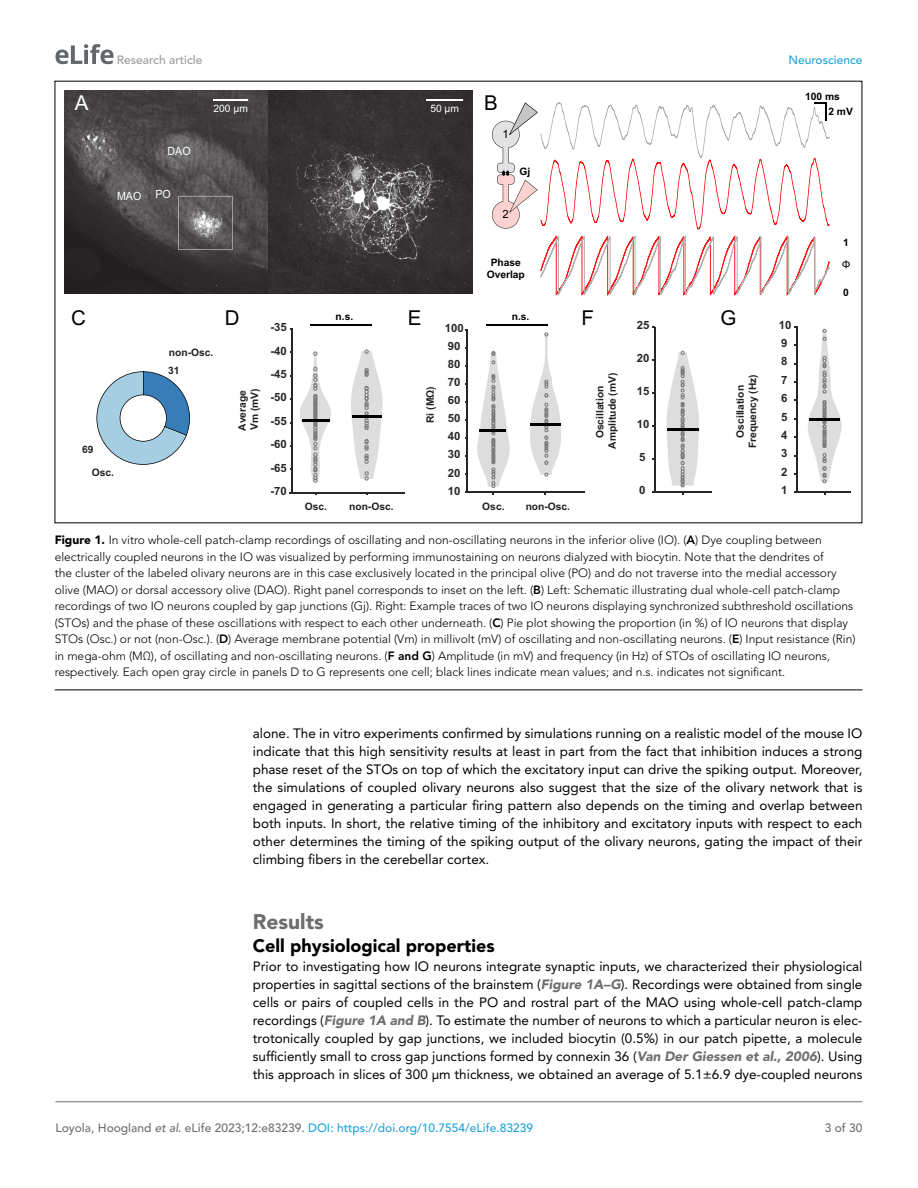
<style>
.page{position:relative;width:918px;height:1188px;background:#fff}
.page>*{position:absolute;margin:0;border:0;box-sizing:border-box;transform-origin:0 0}
.t1{font:900 21px "Avenir LT Std";color:#6e6e70}
.t2{font:20.55px "Arial";color:#000}
.t3{font:20.55px "Arial";color:#fff}
.t4{font:900 18px "Avenir LT Std";color:#000}
.t5{font:13.5px/18px "Avenir LT Std";color:#000;text-align:justify}
.t6{font:300 12px/16.5px "Avenir LT Std";color:#000}
.t7{font:500 12px "Avenir LT Std";color:#1ea4d7}
.t8{font:500 12px "Avenir LT Std";color:#9a9a9a}
.t9{font:500 12px "Avenir LT Std";color:#6e6e70}
.t10{font:700 11.4px "Arial";color:#262626}
.t11{font:11.4px "Arial";color:#fff;scale:.94 1}
.t12{font:11.4px "Arial";color:#000}
.t13{font:700 10.2px/12.3px "Arial";color:#231f20;text-align:center}
.t14{font:700 10.2px/12.3px "Arial";color:#000;text-align:center}
.t15{font:10.2px "Arial";color:#fff}
.t16{font:10.2px "Arial";color:#000}
.s1{font-weight:900}
.s2{font-weight:800}
.s3{font-weight:900;font-style:italic;color:#6e6e70}
.s4{color:#6e6e70}
.s5{font-style:italic;color:#6e6e70}
</style>
<div class="page">
<svg style="left:55px;top:44px;width:59px;height:20px"></svg>
<hr style="left:56px;top:1101px;width:806px;height:1px;background:#6e6e70">
<hr style="left:55px;top:690px;width:807px;height:1px;background:#000">
<img style="left:301px;top:329px;width:540px;height:166px">
<img style="left:64px;top:90px;width:409px;height:204px">
<hr style="left:214px;top:100px;width:34px;height:1px;background:#fff">
<svg style="left:178px;top:196px;width:54px;height:54px;background:#6c696a"></svg>
<hr style="left:426px;top:100px;width:37px;height:1px;background:#fff">
<svg style="left:540px;top:235px;width:290px;height:61px"></svg>
<svg style="left:492px;top:102px;width:338px;height:127px"></svg>
<hr style="left:310px;top:325px;width:62px;height:1px;background:#000">
<hr style="left:486px;top:325px;width:62px;height:1px;background:#000">
<hr style="left:292px;top:492px;width:112px;height:1px;background:#262626">
<hr style="left:291px;top:328px;width:2px;height:165px;background:#262626">
<hr style="left:303px;top:419px;width:27px;height:2px;background:#000">
<hr style="left:353px;top:415px;width:29px;height:2px;background:#000">
<hr style="left:467px;top:492px;width:117px;height:1px;background:#262626">
<hr style="left:467px;top:329px;width:1px;height:164px;background:#262626">
<hr style="left:480px;top:429px;width:26px;height:2px;background:#000">
<hr style="left:530px;top:423px;width:31px;height:2px;background:#000">
<hr style="left:654px;top:492px;width:57px;height:1px;background:#262626">
<hr style="left:654px;top:327px;width:1px;height:166px;background:#262626">
<hr style="left:667px;top:428px;width:32px;height:3px;background:#000">
<hr style="left:796px;top:492px;width:55px;height:1px;background:#262626">
<hr style="left:796px;top:326px;width:1px;height:167px;background:#262626">
<hr style="left:810px;top:418px;width:30px;height:2px;background:#000">
<svg style="left:96px;top:371px;width:94px;height:94px"></svg>
<p class="t8" style="left:117px;top:53px;width:87px">Research article</p>
<p class="t7" style="left:788px;top:53px;width:76px">Neuroscience</p>
<h2 class="t3" style="left:75px;top:89px;width:15px">A</h2>
<h2 class="t2" style="left:484px;top:89px;width:15px">B</h2>
<p class="t15" style="left:214px;top:102px;width:36px">200 µm</p>
<p class="t15" style="left:430px;top:102px;width:30px">50 µm</p>
<p class="t11" style="left:168px;top:143px;width:26px">DAO</p>
<p class="t11" style="left:117px;top:188px;width:59px">MAO PO</p>
<p class="t12" style="left:503px;top:126px;width:8px">1</p>
<p class="t14" style="left:519px;top:165px;width:12px">Gj</p>
<p class="t12" style="left:503px;top:206px;width:8px">2</p>
<p class="t14" style="left:487px;top:256px;width:40px">Phase<br>Overlap</p>
<h2 class="t2" style="left:71px;top:304px;width:16px">C</h2>
<h2 class="t2" style="left:225px;top:304px;width:16px">D</h2>
<h2 class="t2" style="left:408px;top:303px;width:15px">E</h2>
<h2 class="t2" style="left:582px;top:303px;width:14px">F</h2>
<h2 class="t2" style="left:720px;top:303px;width:17px">G</h2>
<p class="t14" style="left:336px;top:310px;width:19px">n.s.</p>
<p class="t14" style="left:512px;top:310px;width:19px">n.s.</p>
<p class="t10" style="left:637px;top:317px;width:14px">25</p>
<p class="t10" style="left:271px;top:319px;width:18px">-35</p>
<p class="t10" style="left:445px;top:320px;width:20px">100</p>
<p class="t13" style="left:82px;top:443px;width:13px">69</p>
<p class="t13" style="left:92px;top:466px;width:24px">Osc.</p>
<p class="t13" style="left:169px;top:346px;width:46px">non-Osc.</p>
<p class="t13" style="left:168px;top:364px;width:13px">31</p>
<p class="t13" style="left:236px;top:431px;width:44px;text-align:left;rotate:-90deg">Average<br>Vm (mV)</p>
<p class="t10" style="left:271px;top:343px;width:18px">-40</p>
<p class="t10" style="left:271px;top:366px;width:18px">-45</p>
<p class="t10" style="left:271px;top:389px;width:18px">-50</p>
<p class="t10" style="left:271px;top:413px;width:18px">-55</p>
<p class="t10" style="left:271px;top:436px;width:18px">-60</p>
<p class="t10" style="left:271px;top:460px;width:18px">-65</p>
<p class="t10" style="left:271px;top:483px;width:18px">-70</p>
<p class="t13" style="left:305px;top:500px;width:24px">Osc.</p>
<p class="t13" style="left:349px;top:500px;width:46px">non-Osc.</p>
<p class="t13" style="left:424px;top:423px;width:38px;rotate:-90deg">Ri (MΩ)</p>
<p class="t10" style="left:448px;top:338px;width:14px">90</p>
<p class="t10" style="left:448px;top:356px;width:14px">80</p>
<p class="t10" style="left:448px;top:374px;width:14px">70</p>
<p class="t10" style="left:448px;top:392px;width:14px">60</p>
<p class="t10" style="left:448px;top:410px;width:14px">50</p>
<p class="t10" style="left:448px;top:428px;width:14px">40</p>
<p class="t10" style="left:448px;top:446px;width:14px">30</p>
<p class="t10" style="left:448px;top:464px;width:14px">20</p>
<p class="t10" style="left:448px;top:483px;width:14px">10</p>
<p class="t13" style="left:482px;top:500px;width:24px">Osc.</p>
<p class="t13" style="left:526px;top:500px;width:46px">non-Osc.</p>
<p class="t10" style="left:637px;top:350px;width:14px">20</p>
<p class="t13" style="left:594px;top:449px;width:77px;rotate:-90deg">Oscillation<br>Amplitude (mV)</p>
<p class="t13" style="left:734px;top:448px;width:76px;rotate:-90deg">Oscillation<br>Frequency (Hz)</p>
<p class="t10" style="left:637px;top:383px;width:14px">15</p>
<p class="t10" style="left:637px;top:416px;width:14px">10</p>
<p class="t10" style="left:639px;top:449px;width:8px">5</p>
<p class="t10" style="left:639px;top:482px;width:8px">0</p>
<p class="t14" style="left:805px;top:91px;width:36px">100 ms</p>
<p class="t14" style="left:828px;top:106px;width:26px">2 mV</p>
<p class="t10" style="left:779px;top:317px;width:14px">10</p>
<p class="t10" style="left:781px;top:335px;width:8px">9</p>
<p class="t10" style="left:781px;top:353px;width:8px">8</p>
<p class="t10" style="left:781px;top:372px;width:8px">7</p>
<p class="t10" style="left:781px;top:390px;width:8px">6</p>
<p class="t10" style="left:781px;top:409px;width:8px">5</p>
<p class="t10" style="left:781px;top:427px;width:8px">4</p>
<p class="t10" style="left:781px;top:445px;width:8px">3</p>
<p class="t10" style="left:781px;top:464px;width:8px">2</p>
<p class="t10" style="left:781px;top:482px;width:8px">1</p>
<p class="t14" style="left:843px;top:236px;width:7px">1</p>
<p class="t16" style="left:842px;top:258px;width:10px">Φ</p>
<p class="t14" style="left:843px;top:286px;width:7px">0</p>
<p class="t6" style="left:55px;top:532px;width:802px"><span class="s1">Figure 1.</span> In vitro whole-cell patch-clamp recordings of oscillating and non-oscillating neurons in the inferior olive (IO). (<span class="s2">A</span>) Dye coupling between electrically coupled neurons in the IO was visualized by performing immunostaining on neurons dialyzed with biocytin. Note that the dendrites of<br>the cluster of the labeled olivary neurons are in this case exclusively located in the principal olive (PO) and do not traverse into the medial accessory olive (MAO) or dorsal accessory olive (DAO). Right panel corresponds to inset on the left. (<span class="s2">B</span>) Left: Schematic illustrating dual whole-cell patch-clamp recordings of two IO neurons coupled by gap junctions (Gj). Right: Example traces of two IO neurons displaying synchronized subthreshold oscillations (STOs) and the phase of these oscillations with respect to each other underneath. (<span class="s2">C</span>) Pie plot showing the proportion (in %) of IO neurons that display STOs (Osc.) or not (non-Osc.). (<span class="s2">D</span>) Average membrane potential (Vm) in millivolt (mV) of oscillating and non-oscillating neurons. (<span class="s2">E</span>) Input resistance (Rin) in mega-ohm (MΩ), of oscillating and non-oscillating neurons. (<span class="s2">F and G</span>) Amplitude (in mV) and frequency (in Hz) of STOs of oscillating IO neurons, respectively. Each open gray circle in panels D to G represents one cell; black lines indicate mean values; and n.s. indicates not significant.</p>
<p class="t5" style="left:253px;top:725px;width:611px">alone. The in vitro experiments confirmed by simulations running on a realistic model of the mouse IO indicate that this high sensitivity results at least in part from the fact that inhibition induces a strong phase reset of the STOs on top of which the excitatory input can drive the spiking output. Moreover, the simulations of coupled olivary neurons also suggest that the size of the olivary network that is engaged in generating a particular firing pattern also depends on the timing and overlap between both inputs. In short, the relative timing of the inhibitory and excitatory inputs with respect to each other determines the timing of the spiking output of the olivary neurons, gating the impact of their climbing fibers in the cerebellar cortex.</p>
<h1 class="t1" style="left:253px;top:909px;width:73px">Results</h1>
<h3 class="t4" style="left:253px;top:935px;width:244px">Cell physiological properties</h3>
<p class="t5" style="left:253px;top:958px;width:611px">Prior to investigating how IO neurons integrate synaptic inputs, we characterized their physiological properties in sagittal sections of the brainstem (<span class="s3">Figure 1A–G</span>). Recordings were obtained from single cells or pairs of coupled cells in the PO and rostral part of the MAO using whole-cell patch-clamp recordings (<span class="s3">Figure 1A and B</span>). To estimate the number of neurons to which a particular neuron is elec&shy;trotonically coupled by gap junctions, we included biocytin (0.5%) in our patch pipette, a molecule sufficiently small to cross gap junctions formed by connexin 36 (<span class="s3">Van Der Giessen et al., 2006</span>). Using this approach in slices of 300 μm thickness, we obtained an average of 5.1±6.9 dye-coupled neurons</p>
<p class="t7" style="left:56px;top:1121px;width:479px"><span class="s4">Loyola, Hoogland</span> <span class="s5">et al</span><span class="s4">. eLife 2023;12:e83239.</span> DOI: https://doi.org/10.7554/eLife.83239</p>
<p class="t9" style="left:825px;top:1121px;width:39px">3 of 30</p>
</div>
